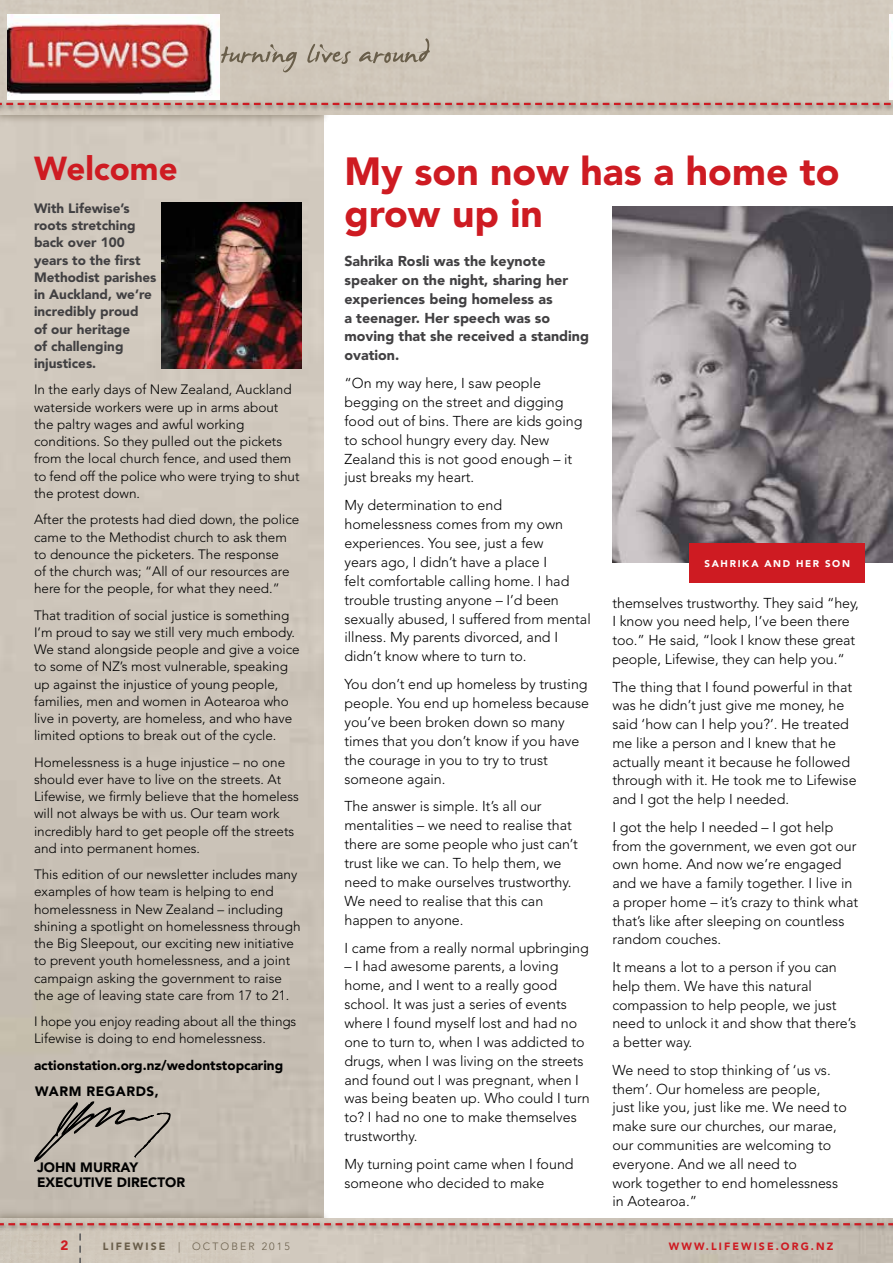
<style>
.page{position:relative;width:893px;height:1263px;background:#fff}
.page>*{position:absolute;margin:0;border:0;box-sizing:border-box;transform-origin:0 0}
.t1{font:900 39px/42px "Avenir LT Pro";color:#ce1b22}
.t2{font:900 33px "Avenir LT Pro";color:#ce1b22}
.t3{font:300 14.25px/18.9px "Avenir LT Std";color:#000}
.t4{font:900 14.25px/18.9px "Avenir LT Pro";color:#414042}
.t5{font:300 13.5px/17.2px "Avenir LT Std";color:#000}
.t6{font:900 13.5px/17.2px "Avenir LT Pro";color:#414042}
.t7{font:900 13.5px/15px "Avenir LT Pro";color:#000}
.t8{font:900 13.5px "Avenir LT Pro";letter-spacing:.04em;color:#000}
.t9{font:900 13.5px "Avenir LT Pro";color:#ce1b22}
.t10{font:300 10.5px "Avenir LT Std";letter-spacing:.2em;color:#695e4a}
.t11{font:900 10.5px "Avenir LT Pro";letter-spacing:.2em;color:#ce1b22}
.t12{font:900 9.75px "Avenir LT Pro";letter-spacing:.17em;color:#fff}
.s1{font-family:"Avenir LT Pro";font-weight:900}
</style>
<div class="page">
<img style="left:0;top:125px;width:323px;height:1084px">
<img style="left:612px;top:207px;width:281px;height:355px">
<div style="left:689px;top:543px;width:176px;height:40px;background:#ce1b22"></div>
<svg style="left:33px;top:1096px;width:138px;height:66px"></svg>
<img style="left:162px;top:203px;width:140px;height:166px">
<div style="left:0;top:102px;width:330px;height:23px;background:#695e4a;opacity:.5"></div>
<div style="left:0;top:1209px;width:330px;height:23px;background:#695e4a;opacity:.5"></div>
<img style="left:7px;top:14px;width:213px;height:83px">
<svg style="left:221px;top:38px;width:209px;height:34px"></svg>
<div style="left:0;top:100px;width:893px;height:12px;background:#000;opacity:.5"></div>
<svg style="left:0;top:103px;width:893px;height:2px"></svg>
<svg style="left:79px;top:1234px;width:2px;height:29px"></svg>
<div style="left:0;top:1220px;width:893px;height:12px;background:#000;opacity:.5"></div>
<svg style="left:0;top:1223px;width:893px;height:2px"></svg>
<h2 class="t2" style="left:34px;top:149px;width:145px">Welcome</h2>
<p class="t6" style="left:34px;top:200px;width:124px">With Lifewise’s roots stretching back over 100 years to the first<br>Methodist parishes in Auckland, we’re incredibly proud<br>of our heritage<br>of challenging injustices.</p>
<p class="t5" style="left:34px;top:381px;width:267px">In the early days of New Zealand, Auckland waterside workers were up in arms about the paltry wages and awful working conditions. So they pulled out the pickets from the local church fence, and used them to fend off the police who were trying to shut the protest down.</p>
<p class="t5" style="left:34px;top:511px;width:267px">After the protests had died down, the police came to the Methodist church to ask them to denounce the picketers. The response<br>of the church was; “All of our resources are here for the people, for what they need.”</p>
<p class="t5" style="left:34px;top:606px;width:267px">That tradition of social justice is something I’m proud to say we still very much embody.<br>We stand alongside people and give a voice to some of NZ’s most vulnerable, speaking up against the injustice of young people, families, men and women in Aotearoa who live in poverty, are homeless, and who have limited options to break out of the cycle.</p>
<p class="t5" style="left:34px;top:753px;width:266px">Homelessness is a huge injustice – no one should ever have to live on the streets. At Lifewise, we firmly believe that the homeless will not always be with us. Our team work incredibly hard to get people off the streets and into permanent homes.</p>
<p class="t5" style="left:34px;top:866px;width:268px">This edition of our newsletter includes many examples of how team is helping to end homelessness in New Zealand – including shining a spotlight on homelessness through the Big Sleepout, our exciting new initiative to prevent youth homelessness, and a joint campaign asking the government to raise the age of leaving state care from 17 to 21.</p>
<p class="t5" style="left:34px;top:1013px;width:264px">I hope you enjoy reading about all the things<br>Lifewise is doing to end homelessness.</p>
<p class="t7" style="left:34px;top:1057px;width:251px">actionstation.org.nz/wedontstopcaring</p>
<p class="t8" style="left:35px;top:1083px;width:125px">WARM REGARDS,</p>
<p class="t7" style="left:37px;top:1160px;width:150px">JOHN MURRAY<br>EXECUTIVE DIRECTOR</p>
<h1 class="t1" style="left:344px;top:150px;width:497px">My son now has a home to grow up in</h1>
<p class="t4" style="left:344px;top:252px;width:246px">Sahrika Rosli was the keynote speaker on the night, sharing her experiences being homeless as<br>a teenager. Her speech was so moving that she received a standing ovation.</p>
<p class="t3" style="left:344px;top:374px;width:239px">“On my way here, I saw people begging on the street and digging food out of bins. There are kids going to school hungry every day. New<br>Zealand this is not good enough – it just breaks my heart.</p>
<p class="t3" style="left:344px;top:496px;width:248px">My determination to end homelessness comes from my own experiences. You see, just a few<br>years ago, I didn’t have a place I<br>felt comfortable calling home. I had trouble trusting anyone – I’d been sexually abused, I suffered from mental illness. My parents divorced, and I didn’t know where to turn to.</p>
<p class="t3" style="left:344px;top:675px;width:246px">You don’t end up homeless by trusting people. You end up homeless because you’ve been broken down so many times that you don’t know if you have the courage in you to try to trust someone again.</p>
<p class="t3" style="left:344px;top:797px;width:235px">The answer is simple. It’s all our mentalities – we need to realise that there are some people who just can’t trust like we can. To help them, we need to make ourselves trustworthy.<br>We need to realise that this can happen to anyone.</p>
<p class="t3" style="left:344px;top:938px;width:246px">I came from a really normal upbringing</p>
<p class="t3" style="left:344px;top:957px;width:247px">– I had awesome parents, a loving home, and I went to a really good school. It was just a series of events where I found myself lost and had no one to turn to, when I was addicted to drugs, when I was living on the streets and found out I was pregnant, when I was being beaten up. Who could I turn to? I had no one to make themselves trustworthy.</p>
<p class="t3" style="left:344px;top:1155px;width:231px">My turning point came when I found someone who decided to make</p>
<p class="t12" style="left:705px;top:557px;width:147px">SAHRIKA AND HER SON</p>
<p class="t3" style="left:612px;top:593px;width:248px">themselves trustworthy. They said “hey, I know you need help, I’ve been there too.” He said, “look I know these great people, Lifewise, they can help you.“</p>
<p class="t3" style="left:612px;top:677px;width:246px">The thing that I found powerful in that was he didn’t just give me money, he said ‘how can I help you?’. He treated me like a person and I knew that he actually meant it because he followed through with it. He took me to Lifewise and I got the help I needed.</p>
<p class="t3" style="left:612px;top:818px;width:247px">I got the help I needed – I got help from the government, we even got our own home. And now we’re engaged and we have a family together. I live in a proper home – it’s crazy to think what that’s like after sleeping on countless random couches.</p>
<p class="t3" style="left:612px;top:958px;width:245px">It means a lot to a person if you can help them. We have this natural compassion to help people, we just need to unlock it and show that there’s a better way.</p>
<p class="t3" style="left:612px;top:1061px;width:236px">We need to stop thinking of ‘us vs. them’. Our homeless are people,<br>just like you, just like me. We need to make sure our churches, our marae, our communities are welcoming to everyone. And we all need to<br>work together to end homelessness in Aotearoa.”</p>
<p class="t9" style="left:60px;top:1237px;width:9px">2</p>
<p class="t10" style="left:103px;top:1240px;width:188px"><span class="s1">LIFEWISE</span> | OCTOBER 2015</p>
<p class="t11" style="left:669px;top:1239px;width:166px">WWW.LIFEWISE.ORG.NZ</p>
</div>
